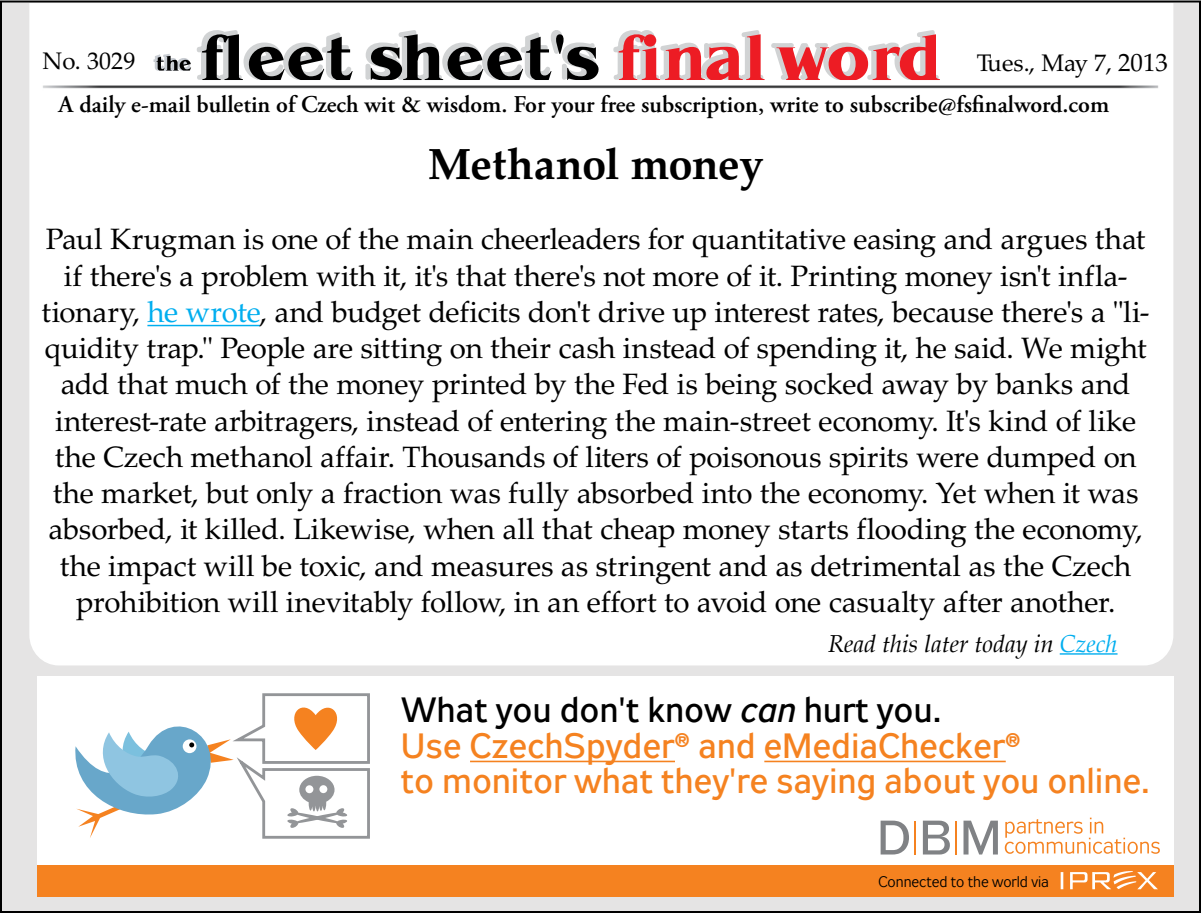
<style>
.page{position:relative;width:1201px;height:913px;background:#fff}
.page>*{position:absolute;margin:0;border:0;box-sizing:border-box;transform-origin:0 0}
.t1{font:700 43.6px "Palatino LTCE";letter-spacing:-.01em;color:#000}
.t2{font:35px/35.2px "Zeppelin 32";letter-spacing:.015em;color:#f58220}
.t3{font:35px "Zeppelin 32";letter-spacing:.015em;color:#000}
.t4{font:29.4px/36.2px "Palatino LTCE";letter-spacing:-.01em;color:#000;text-align:center}
.t5{font:600 24px "Adobe Garamond Pro";color:#000}
.t6{font:italic 24px "Palatino";color:#000}
.t7{font:24px "Palatino LTCE";color:#000}
.t8{font:15.2px "Zeppelin 31";color:#000}
.s1{font-size:25px}
.s2{color:#00aeef}
.s3{font-style:italic}
.s4{color:#000}
</style>
<div class="page">
<div style="left:1px;top:1px;width:1198px;height:910px;background:#e5e4e4"></div>
<div style="left:28px;top:1px;width:1146px;height:665px;background:#fff"></div>
<img style="left:40px;top:83px;width:1120px;height:7px">
<svg style="left:153px;top:30px;width:446px;height:50px;background:#a3a3a4"></svg>
<svg style="left:611px;top:30px;width:328px;height:50px;background:#eda0a3"></svg>
<hr style="left:1059px;top:653px;width:58px;height:1px;background:#00aeef">
<hr style="left:147px;top:325px;width:113px;height:1px;background:#00aeef">
<div style="left:37px;top:676px;width:1136px;height:220px;background:#fff"></div>
<svg style="left:880px;top:820px;width:117px;height:34px"></svg>
<svg style="left:1004px;top:817px;width:155px;height:36px"></svg>
<hr style="left:914px;top:820px;width:2px;height:34px;background:#f58220">
<hr style="left:954px;top:820px;width:2px;height:34px;background:#f58220">
<div style="left:37px;top:864px;width:1136px;height:32px;background:#f58220"></div>
<svg style="left:1060px;top:872px;width:3px;height:17px"></svg>
<svg style="left:1070px;top:871px;width:87px;height:18px"></svg>
<svg style="left:75px;top:693px;width:295px;height:146px"></svg>
<hr style="left:470px;top:760px;width:205px;height:2px;background:#f58220">
<hr style="left:764px;top:760px;width:241px;height:2px;background:#f58220">
<p class="t7" style="left:42px;top:47px;width:94px">No. 3029</p>
<p class="t7" style="left:976px;top:49px;width:193px">Tues., May 7, <span class="s1">2013</span></p>
<p class="t5" style="left:59px;top:90px;width:1051px">A daily e-mail bulletin of Czech wit &amp; wisdom. For your free subscription, write to subscribe@fsfinalword.com</p>
<p class="t1" style="left:427px;top:138px;width:337px">Methanol money</p>
<p class="t4" style="left:42px;top:222px;width:1109px">Paul Krugman is one of the main cheerleaders for quantitative easing and argues that if there's a problem with it, it's that there's not more of it. Printing money isn't infla&shy;tionary, <span class="s2">he wrote</span>, and budget deficits don't drive up interest rates, because there's a "li&shy;quidity trap." People are sitting on their cash instead of spending it, he said. We might add that much of the money printed by the Fed is being socked away by banks and interest-rate arbitragers, instead of entering the main-street economy. It's kind of like the Czech methanol affair. Thousands of liters of poisonous spirits were dumped on the market, but only a fraction was fully absorbed into the economy. Yet when it was absorbed, it killed. Likewise, when all that cheap money starts flooding the economy, the impact will be toxic, and measures as stringent and as detrimental as the Czech prohibition will inevitably follow, in an effort to avoid one casualty after another.</p>
<p class="t6" style="left:828px;top:624px;width:291px">Read this later today in <span class="s2">Czech</span></p>
<p class="t3" style="left:401px;top:687px;width:541px">What you don t know <span class="s3">can</span> hurt you.</p>
<p class="t2" style="left:401px;top:695px;width:749px;text-indent:218px"><span class="s4">'<br></span>Use CzechSpyder® and eMediaChecker®<br>to monitor what they're saying about you online.</p>
<p class="t8" style="left:878px;top:871px;width:172px">Connected to the world via</p>
</div>
